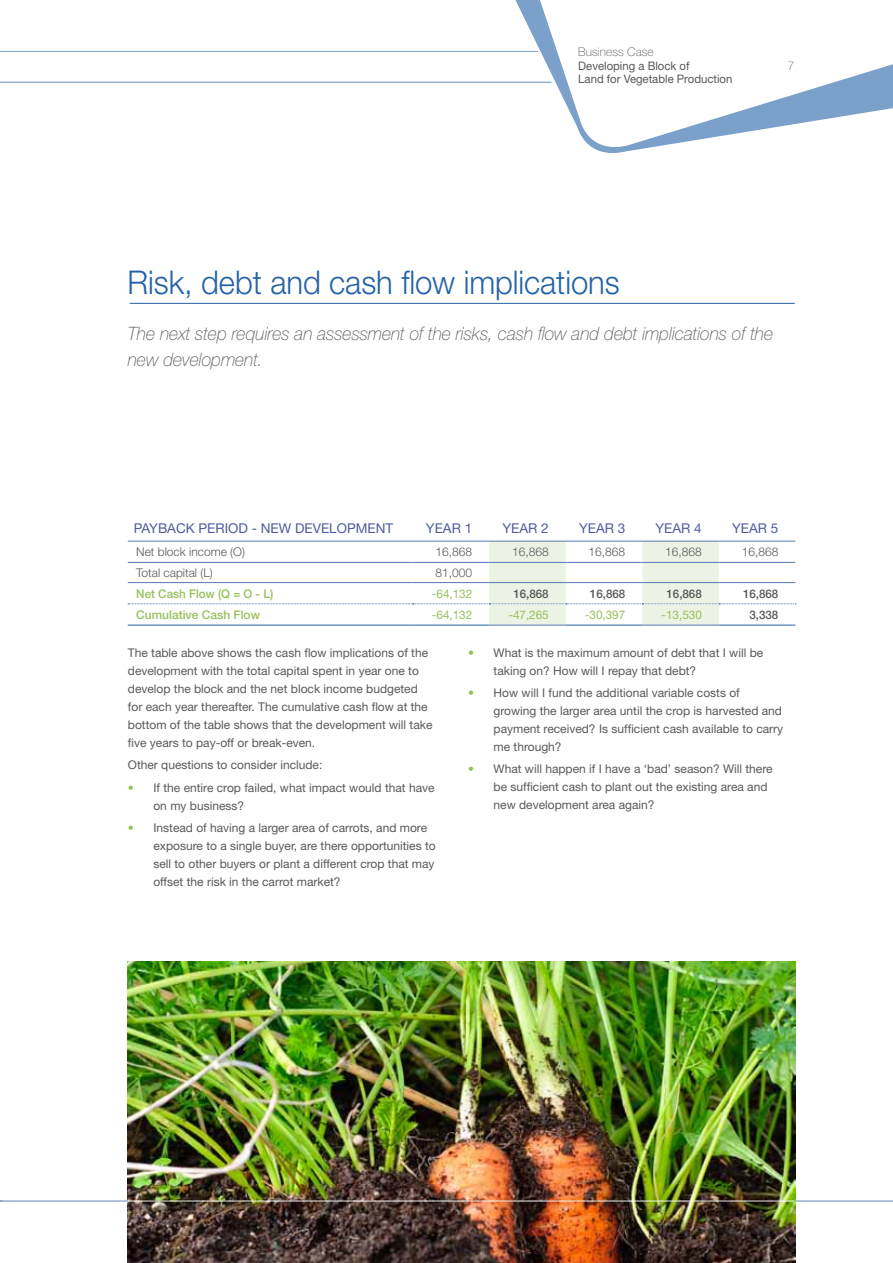
<style>
.page{position:relative;width:893px;height:1263px;background:#fff}
.page>*{position:absolute;margin:0;border:0;box-sizing:border-box;transform-origin:0 0}
.t1{font:300 32.7px "Helvetica Neue LT";letter-spacing:-.005em;color:#2462a7;scale:.95 1}
.t2{font:italic 100 18.45px/26.2px "Helvetica Neue LT";letter-spacing:-.005em;color:#58595b;scale:.96 1}
.t3{font:13.5px "Helvetica Neue LT";color:#4f5b9e}
.t4{font:12px/18px "Helvetica Neue LT";color:#58595b}
.t5{font:300 12px "Helvetica Neue LT";color:#58595b}
.t6{font:500 12px "Helvetica Neue LT";color:#97c05b}
.t7{font:100 12px "Helvetica Neue LT";color:#58595b}
.t8{font:11.85px "Helvetica Neue LT";letter-spacing:-.005em;color:#97c05b}
.t9{font:500 11.85px "Helvetica Neue LT";letter-spacing:-.005em;color:#58595b}
.t10{font:11.7px/13.5px "Helvetica Neue LT";color:#58595b}
.s1{color:#97c05b}
</style>
<div class="page">
<hr style="left:0;top:82px;width:551px;height:1px;background:#5677b4">
<hr style="left:0;top:51px;width:538px;height:1px;background:#2462a7">
<hr style="left:0;top:1200px;width:893px;height:2px;background:#5677b4">
<img style="left:128px;top:961px;width:667px;height:302px">
<hr style="left:130px;top:303px;width:665px;height:1px;background:#2462a7">
<svg style="left:466px;top:0;width:427px;height:153px"></svg>
<hr style="left:128px;top:625px;width:285px;height:1px;background:#2462a7">
<hr style="left:413px;top:625px;width:76px;height:1px;background:#2462a7">
<hr style="left:566px;top:625px;width:76px;height:1px;background:#2462a7">
<hr style="left:719px;top:625px;width:76px;height:1px;background:#2462a7">
<hr style="left:489px;top:625px;width:77px;height:1px;background:#5677b4">
<hr style="left:642px;top:625px;width:77px;height:1px;background:#5677b4">
<svg style="left:128px;top:541px;width:668px;height:84px"></svg>
<hr style="left:128px;top:1200px;width:666px;height:2px;background:#fff">
<p class="t7" style="left:578px;top:45px;width:77px">Business Case</p>
<p class="t10" style="left:578px;top:59px;width:156px">Developing a Block of<br>Land for Vegetable Production</p>
<p class="t7" style="left:788px;top:59px;width:8px">7</p>
<h1 class="t1" style="left:128px;top:262px;width:520px">Risk, debt and cash flow implications</h1>
<h2 class="t2" style="left:128px;top:320px;width:674px">The next step requires an assessment of the risks, cash flow and debt implications of the new development.</h2>
<p class="t3" style="left:134px;top:520px;width:261px">PAYBACK PERIOD - NEW DEVELOPMENT</p>
<p class="t3" style="left:426px;top:520px;width:48px">YEAR 1</p>
<p class="t3" style="left:502px;top:520px;width:48px">YEAR 2</p>
<p class="t3" style="left:579px;top:520px;width:48px">YEAR 3</p>
<p class="t3" style="left:656px;top:520px;width:48px">YEAR 4</p>
<p class="t3" style="left:732px;top:520px;width:48px">YEAR 5</p>
<p class="t5" style="left:136px;top:545px;width:110px">Net block income (O)</p>
<p class="t5" style="left:435px;top:545px;width:38px">16,868</p>
<p class="t5" style="left:512px;top:545px;width:38px">16,868</p>
<p class="t5" style="left:589px;top:545px;width:38px">16,868</p>
<p class="t5" style="left:665px;top:545px;width:38px">16,868</p>
<p class="t5" style="left:742px;top:545px;width:38px">16,868</p>
<p class="t5" style="left:136px;top:566px;width:78px">Total capital (L)</p>
<p class="t5" style="left:435px;top:566px;width:38px">81,000</p>
<p class="t6" style="left:136px;top:586px;width:139px">Net Cash Flow (Q = O - L)</p>
<p class="t8" style="left:432px;top:587px;width:42px">-64,132</p>
<p class="t9" style="left:513px;top:586px;width:37px">16,868</p>
<p class="t9" style="left:590px;top:586px;width:37px">16,868</p>
<p class="t9" style="left:666px;top:586px;width:37px">16,868</p>
<p class="t9" style="left:743px;top:586px;width:37px">16,868</p>
<p class="t6" style="left:136px;top:608px;width:125px">Cumulative Cash Flow</p>
<p class="t8" style="left:432px;top:608px;width:42px">-64,132</p>
<p class="t8" style="left:508px;top:608px;width:42px">-47,265</p>
<p class="t8" style="left:585px;top:608px;width:42px">-30,397</p>
<p class="t8" style="left:662px;top:608px;width:42px">-13,530</p>
<p class="t9" style="left:749px;top:608px;width:30px">3,338</p>
<p class="t4" style="left:128px;top:644px;width:306px">The table above shows the cash flow implications of the development with the total capital spent in year one to develop the block and the net block income budgeted for each year thereafter. The cumulative cash flow at the bottom of the table shows that the development will take five years to pay-off or break-even.</p>
<p class="t4" style="left:128px;top:756px;width:196px">Other questions to consider include:</p>
<p class="t4" style="left:153px;top:778px;width:283px;text-indent:-26px"><span class="s1">•</span> If the entire crop failed, what impact would that have on my business?</p>
<p class="t4" style="left:153px;top:818px;width:284px;text-indent:-26px"><span class="s1">•</span> Instead of having a larger area of carrots, and more exposure to a single buyer, are there opportunities to sell to other buyers or plant a different crop that may offset the risk in the carrot market?</p>
<p class="t4" style="left:494px;top:643px;width:271px;text-indent:-26px"><span class="s1">•</span> What is the maximum amount of debt that I will be taking on? How will I repay that debt?</p>
<p class="t4" style="left:494px;top:684px;width:291px;text-indent:-26px"><span class="s1">•</span> How will I fund the additional variable costs of growing the larger area until the crop is harvested and payment received? Is sufficient cash available to carry me through?</p>
<p class="t4" style="left:494px;top:760px;width:280px;text-indent:-26px"><span class="s1">•</span> What will happen if I have a ‘bad’ season? Will there be sufficient cash to plant out the existing area and new development area again?</p>
</div>
